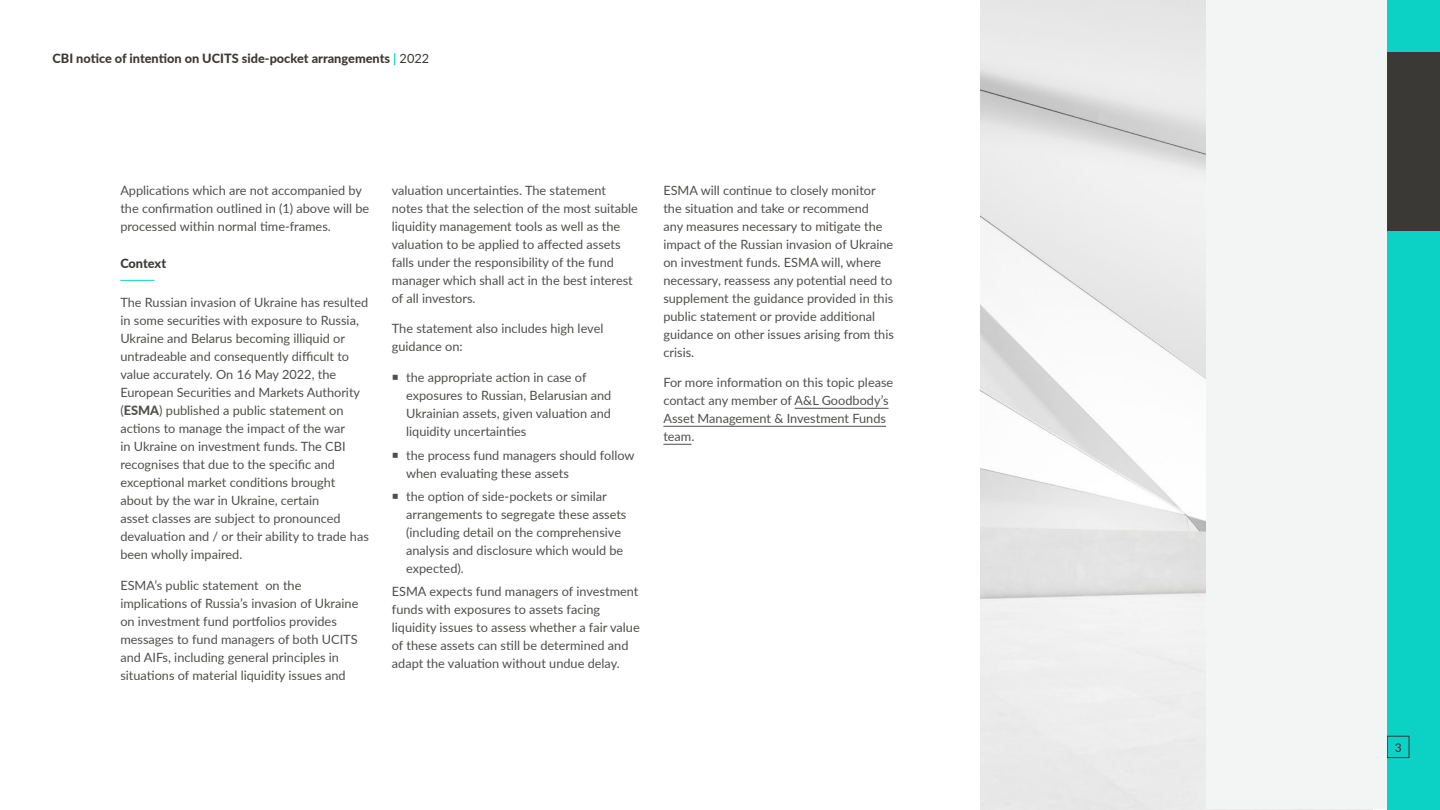
<style>
.page{position:relative;width:1440px;height:810px;background:#fff}
.page>*{position:absolute;margin:0;border:0;box-sizing:border-box;transform-origin:0 0}
.t1{font:12.75px/18px "Lato";color:#4f4e4c}
.t2{font:800 12.75px "Lato";color:#3b3936}
.t3{font:500 12px "Lato";color:#3b3936}
.s1{font-weight:700;color:#0bd2c5}
.s2{font-weight:400}
.s3{font-weight:800}
</style>
<div class="page">
<div style="left:1388px;top:0;width:52px;height:810px;background:#0bd2c5"></div>
<img style="left:980px;top:0;width:392px;height:810px">
<div style="left:1388px;top:52px;width:52px;height:179px;background:#3b3936"></div>
<svg style="left:120px;top:280px;width:35px;height:1px"></svg>
<hr style="left:795px;top:408px;width:94px;height:1px;background:#4f4e4c">
<hr style="left:663px;top:426px;width:223px;height:1px;background:#4f4e4c">
<svg style="left:663px;top:444px;width:28px;height:1px"></svg>
<div style="left:1387px;top:736px;width:22px;height:22px;border:1px solid #3b3936"></div>
<div style="left:1206px;top:0;width:181px;height:809px;background:#f3f5f5"></div>
<p class="t2" style="left:52px;top:49px;width:378px">CBI notice of intention on UCITS side-pocket arrangements <span class="s1">|</span> <span class="s2">2022</span></p>
<p class="t1" style="left:120px;top:180px;width:250px">Applications which are not accompanied by the confirmation outlined in (1) above will be processed within normal time-frames.</p>
<p class="t2" style="left:120px;top:254px;width:47px">Context</p>
<p class="t1" style="left:120px;top:293px;width:250px">The Russian invasion of Ukraine has resulted in some securities with exposure to Russia, Ukraine and Belarus becoming illiquid or untradeable and consequently difficult to value accurately. On 16 May 2022, the European Securities and Markets Authority (<span class="s3">ESMA</span>) published a public statement on actions to manage the impact of the war<br>in Ukraine on investment funds. The CBI recognises that due to the specific and exceptional market conditions brought about by the war in Ukraine, certain<br>asset classes are subject to pronounced devaluation and / or their ability to trade has been wholly impaired.</p>
<p class="t1" style="left:120px;top:576px;width:240px">ESMA’s public statement on the implications of Russia’s invasion of Ukraine on investment fund portfolios provides messages to fund managers of both UCITS and AIFs, including general principles in situations of material liquidity issues and</p>
<p class="t1" style="left:392px;top:180px;width:248px">valuation uncertainties. The statement notes that the selection of the most suitable liquidity management tools as well as the valuation to be applied to affected assets falls under the responsibility of the fund manager which shall act in the best interest of all investors.</p>
<p class="t1" style="left:392px;top:319px;width:213px">The statement also includes high level guidance on:</p>
<p class="t1" style="left:406px;top:368px;width:207px">the appropriate action in case of exposures to Russian, Belarusian and Ukrainian assets, given valuation and liquidity uncertainties</p>
<p class="t1" style="left:406px;top:445px;width:230px">the process fund managers should follow when evaluating these assets</p>
<p class="t1" style="left:406px;top:487px;width:222px">the option of side-pockets or similar arrangements to segregate these assets (including detail on the comprehensive analysis and disclosure which would be expected).</p>
<p class="t1" style="left:392px;top:582px;width:249px">ESMA expects fund managers of investment funds with exposures to assets facing liquidity issues to assess whether a fair value of these assets can still be determined and adapt the valuation without undue delay.</p>
<p class="t1" style="left:663px;top:180px;width:232px">ESMA will continue to closely monitor the situation and take or recommend<br>any measures necessary to mitigate the impact of the Russian invasion of Ukraine on investment funds. ESMA will, where necessary, reassess any potential need to supplement the guidance provided in this public statement or provide additional guidance on other issues arising from this crisis.</p>
<p class="t1" style="left:663px;top:373px;width:231px">For more information on this topic please contact any member of A&amp;L Goodbody’s<br>Asset Management &amp; Investment Funds team.</p>
<p class="t3" style="left:1395px;top:739px;width:8px">3</p>
</div>
